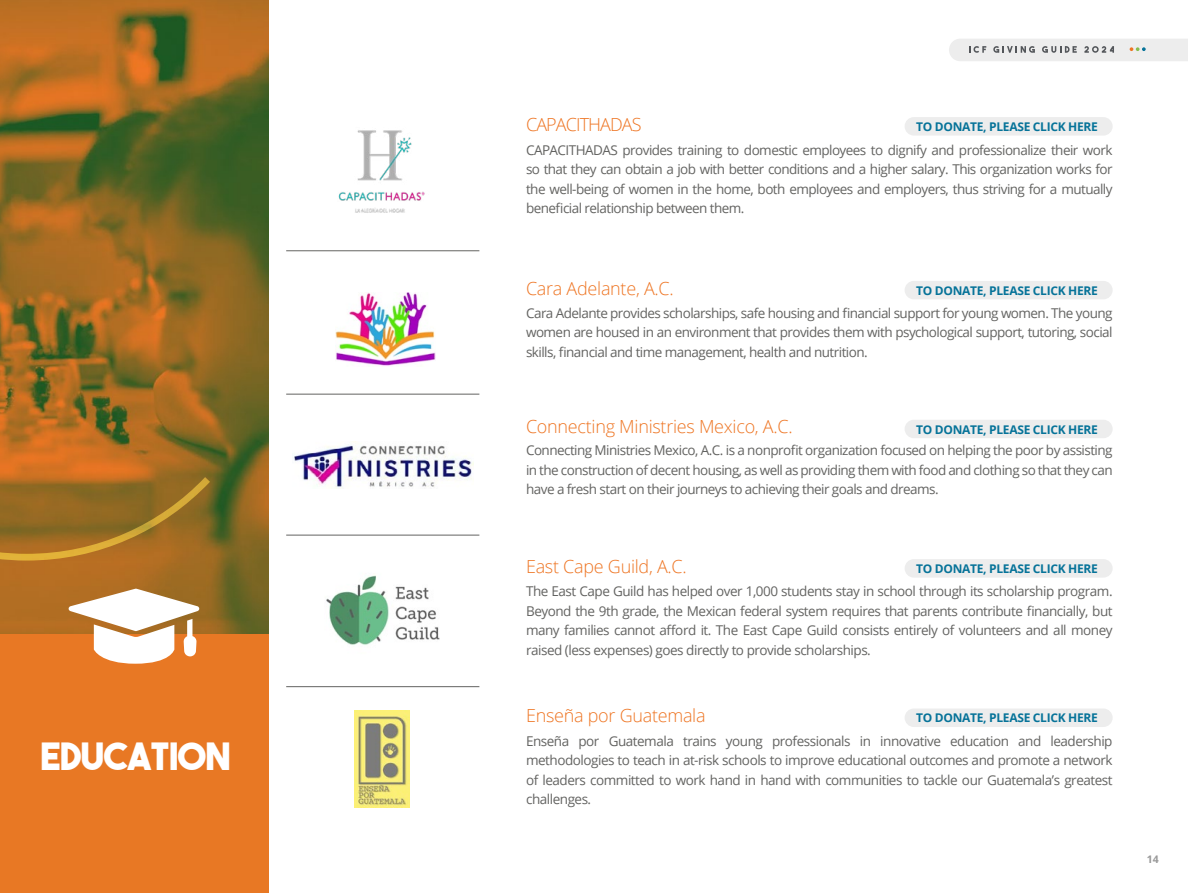
<style>
.page{position:relative;width:1188px;height:893px;background:#fff}
.page>*{position:absolute;margin:0;border:0;box-sizing:border-box;transform-origin:0 0}
.t1{font:37.5px "The Bold Font";letter-spacing:-.015em;color:#fff}
.t2{font:300 18px "Open Sans";letter-spacing:-.015em;color:#ee7523}
.t3{font:300 18px "Open Sans";letter-spacing:-.05em;color:#ee7523}
.t4{font:13.5px/19.5px "Open Sans";letter-spacing:-.04em;color:#636361;text-align:justify}
.t5{font:700 12px "Open Sans";letter-spacing:-.025em;color:#067399}
.t6{font:700 10.5px "Open Sans";color:#999}
</style>
<div class="page">
<svg style="left:949px;top:39px;width:239px;height:22px;background:#e1e2e2"></svg>
<img style="left:0;top:0;width:268px;height:634px">
<div style="left:0;top:634px;width:268px;height:258px;background:#e87824"></div>
<div style="left:905px;top:117px;width:208px;height:19px;background:#ededed;border-radius:9px"></div>
<div style="left:905px;top:281px;width:208px;height:18px;background:#ededed;border-radius:9px"></div>
<div style="left:905px;top:559px;width:208px;height:18px;background:#ededed;border-radius:9px"></div>
<div style="left:905px;top:708px;width:208px;height:19px;background:#ededed;border-radius:9px"></div>
<div style="left:905px;top:419px;width:208px;height:19px;background:#ededed;border-radius:9px"></div>
<hr style="left:286px;top:250px;width:193px;height:1px;background:#636361">
<hr style="left:286px;top:394px;width:193px;height:1px;background:#636361">
<hr style="left:286px;top:535px;width:193px;height:1px;background:#636361">
<hr style="left:286px;top:686px;width:193px;height:1px;background:#636361">
<svg style="left:69px;top:588px;width:130px;height:75px"></svg>
<svg style="left:0;top:475px;width:217px;height:89px;background:#9d6f24"></svg>
<img style="left:338px;top:130px;width:87px;height:83px">
<img style="left:336px;top:292px;width:99px;height:74px">
<img style="left:326px;top:575px;width:114px;height:70px">
<img style="left:354px;top:710px;width:55px;height:97px">
<img style="left:294px;top:441px;width:179px;height:48px">
<h1 class="t1" style="left:40px;top:732px;width:192px">EDUCATION</h1>
<h2 class="t3" style="left:526px;top:112px;width:117px">CAPACITHADAS</h2>
<p class="t5" style="left:916px;top:118px;width:183px">TO DONATE, PLEASE CLICK HERE</p>
<p class="t4" style="left:526px;top:140px;width:588px">CAPACITHADAS provides training to domestic employees to dignify and professionalize their work so that they can obtain a job with better conditions and a higher salary. This organization works for the well-being of women in the home, both employees and employers, thus striving for a mutually beneficial relationship between them.</p>
<h2 class="t2" style="left:526px;top:276px;width:149px">Cara Adelante, A.C.</h2>
<p class="t5" style="left:916px;top:282px;width:183px">TO DONATE, PLEASE CLICK HERE</p>
<p class="t4" style="left:526px;top:303px;width:588px">Cara Adelante provides scholarships, safe housing and financial support for young women. The young women are housed in an environment that provides them with psychological support, tutoring, social skills, financial and time management, health and nutrition.</p>
<h2 class="t2" style="left:526px;top:414px;width:268px">Connecting Ministries Mexico, A.C.</h2>
<p class="t5" style="left:916px;top:420px;width:183px">TO DONATE, PLEASE CLICK HERE</p>
<p class="t4" style="left:526px;top:440px;width:588px">Connecting Ministries Mexico, A.C. is a nonprofit organization focused on helping the poor by assisting in the construction of decent housing, as well as providing them with food and clothing so that they can have a fresh start on their journeys to achieving their goals and dreams.</p>
<h2 class="t2" style="left:526px;top:554px;width:162px">East Cape Guild, A.C.</h2>
<p class="t5" style="left:916px;top:560px;width:183px">TO DONATE, PLEASE CLICK HERE</p>
<p class="t4" style="left:526px;top:581px;width:588px">The East Cape Guild has helped over 1,000 students stay in school through its scholarship program.<br>Beyond the 9th grade, the Mexican federal system requires that parents contribute financially, but many families cannot afford it. The East Cape Guild consists entirely of volunteers and all money raised (less expenses) goes directly to provide scholarships.</p>
<h2 class="t2" style="left:526px;top:703px;width:181px">Enseña por Guatemala</h2>
<p class="t5" style="left:916px;top:709px;width:183px">TO DONATE, PLEASE CLICK HERE</p>
<p class="t4" style="left:526px;top:730px;width:588px">Enseña por Guatemala trains young professionals in innovative education and leadership methodologies to teach in at-risk schools to improve educational outcomes and promote a network of leaders committed to work hand in hand with communities to tackle our Guatemala’s greatest challenges.</p>
<p class="t6" style="left:1147px;top:851px;width:13px">14</p>
</div>
